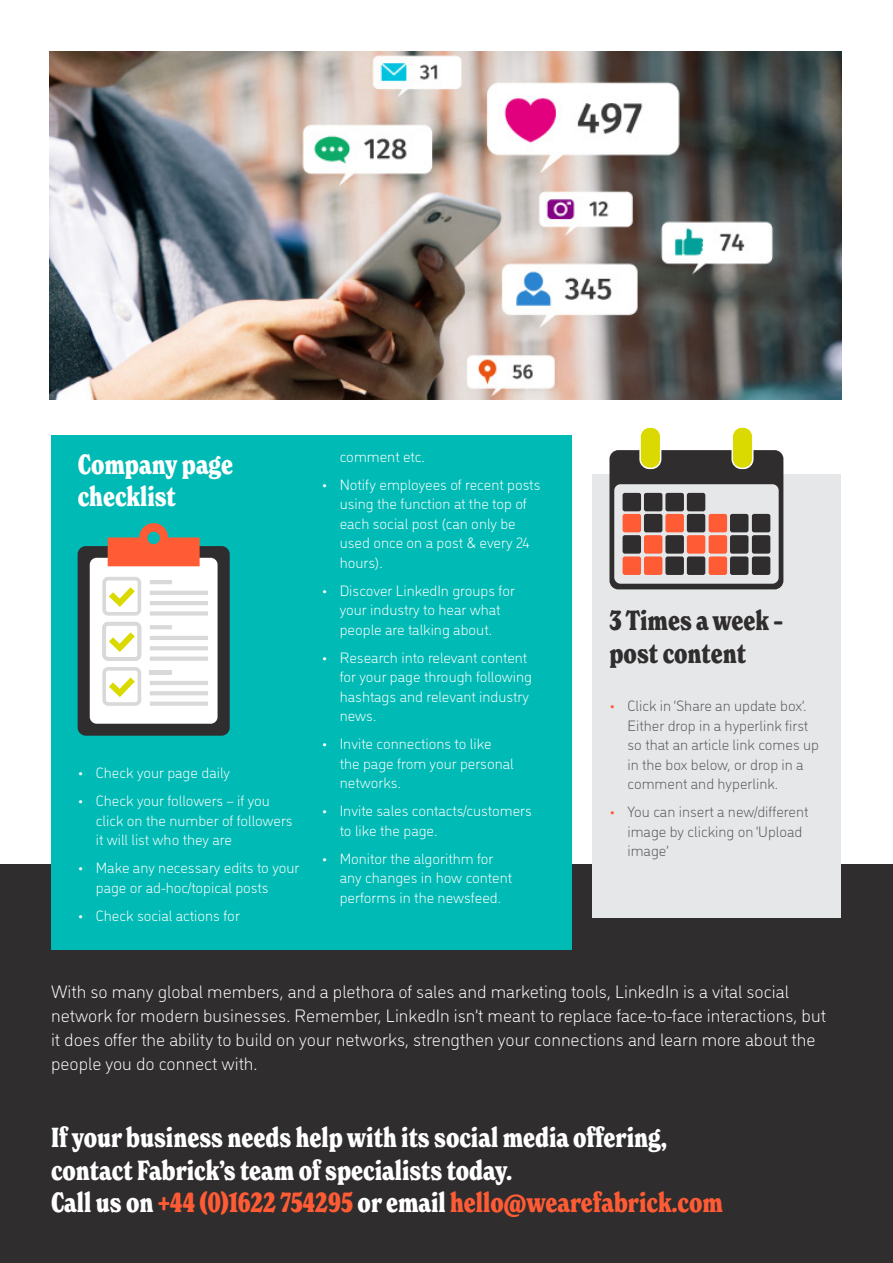
<style>
.page{position:relative;width:893px;height:1263px;background:#fff}
.page>*{position:absolute;margin:0;border:0;box-sizing:border-box;transform-origin:0 0}
.t1{font:700 condensed 27px/32.4px "New Spirit";color:#fff}
.t2{font:700 condensed 27px/32.4px "New Spirit";color:#302d2e}
.MAIN_HEADING{font:300 18px/24px "DI Nosaur";color:#fff}
.sub_heading{font:300 15px/19.5px "DI Nosaur";color:#fff}
.sub_heading-2{font:300 15px/19.5px "DI Nosaur";color:#57585a}
.s1{color:#ff5b35}
</style>
<div class="page">
<div style="left:0;top:864px;width:893px;height:399px;background:#302d2e"></div>
<div style="left:592px;top:474px;width:249px;height:443px;background:#e6e7e9"></div>
<div style="left:51px;top:435px;width:520px;height:515px;background:#00bbb5"></div>
<div style="left:733px;top:428px;width:19px;height:40px;background:#dada00;border-radius:9px"></div>
<svg style="left:609px;top:450px;width:174px;height:139px"></svg>
<div style="left:641px;top:428px;width:19px;height:40px;background:#dada00;border-radius:9px"></div>
<svg style="left:78px;top:523px;width:152px;height:213px;background:#bcbbb4"></svg>
<img style="left:49px;top:51px;width:793px;height:349px">
<p class="t1" style="left:78px;top:448px;width:157px">Company page checklist</p>
<p class="sub_heading" style="left:78px;top:762px;width:154px">• Check your page daily</p>
<p class="sub_heading" style="left:96px;top:790px;width:198px;text-indent:-18px">• Check your followers – if you click on the number of followers it will list who they are</p>
<p class="sub_heading" style="left:96px;top:857px;width:205px;text-indent:-18px">• Make any necessary edits to your page or ad-hoc/topical posts</p>
<p class="sub_heading" style="left:78px;top:905px;width:164px">• Check social actions for</p>
<p class="sub_heading" style="left:340px;top:446px;width:87px">comment etc.</p>
<p class="sub_heading" style="left:340px;top:474px;width:202px;text-indent:-18px">• Notify employees of recent posts using the function at the top of each social post (can only be used once on a post &amp; every 24 hours).</p>
<p class="sub_heading" style="left:322px;top:580px;width:195px;text-align:center">• Discover LinkedIn groups for your industry to hear what people are talking about.</p>
<p class="sub_heading" style="left:340px;top:647px;width:194px;text-indent:-18px">• Research into relevant content for your page through following hashtags and relevant industry news.</p>
<p class="sub_heading" style="left:340px;top:733px;width:176px;text-indent:-18px">• Invite connections to like the page from your personal networks.</p>
<p class="sub_heading" style="left:340px;top:800px;width:194px;text-indent:-18px">• Invite sales contacts/customers to like the page.</p>
<p class="sub_heading" style="left:340px;top:848px;width:174px;text-indent:-18px">• Monitor the algorithm for any changes in how content performs in the newsfeed.</p>
<p class="t2" style="left:609px;top:605px;width:175px">3 Times a week – post content</p>
<p class="sub_heading-2" style="left:627px;top:695px;width:193px;text-indent:-18px"><span class="s1">•</span> Click in ‘Share an update box’.<br>Either drop in a hyperlink first so that an article link comes up in the box below, or drop in a comment and hyperlink.</p>
<p class="sub_heading-2" style="left:627px;top:801px;width:182px;text-indent:-18px"><span class="s1">•</span> You can insert a new/different image by clicking on ‘Upload image’</p>
<p class="MAIN_HEADING" style="left:51px;top:978px;width:776px">With so many global members, and a plethora of sales and marketing tools, LinkedIn is a vital social network for modern businesses. Remember, LinkedIn isn’t meant to replace face-to-face interactions, but it does offer the ability to build on your networks, strengthen your connections and learn more about the people you do connect with.</p>
<p class="t1" style="left:51px;top:1121px;width:673px">If your business needs help with its social media offering, contact Fabrick’s team of specialists today.<br>Call us on <span class="s1">+44 (0)1622 754295</span> or email <span class="s1">hello@wearefabrick.com</span></p>
</div>
